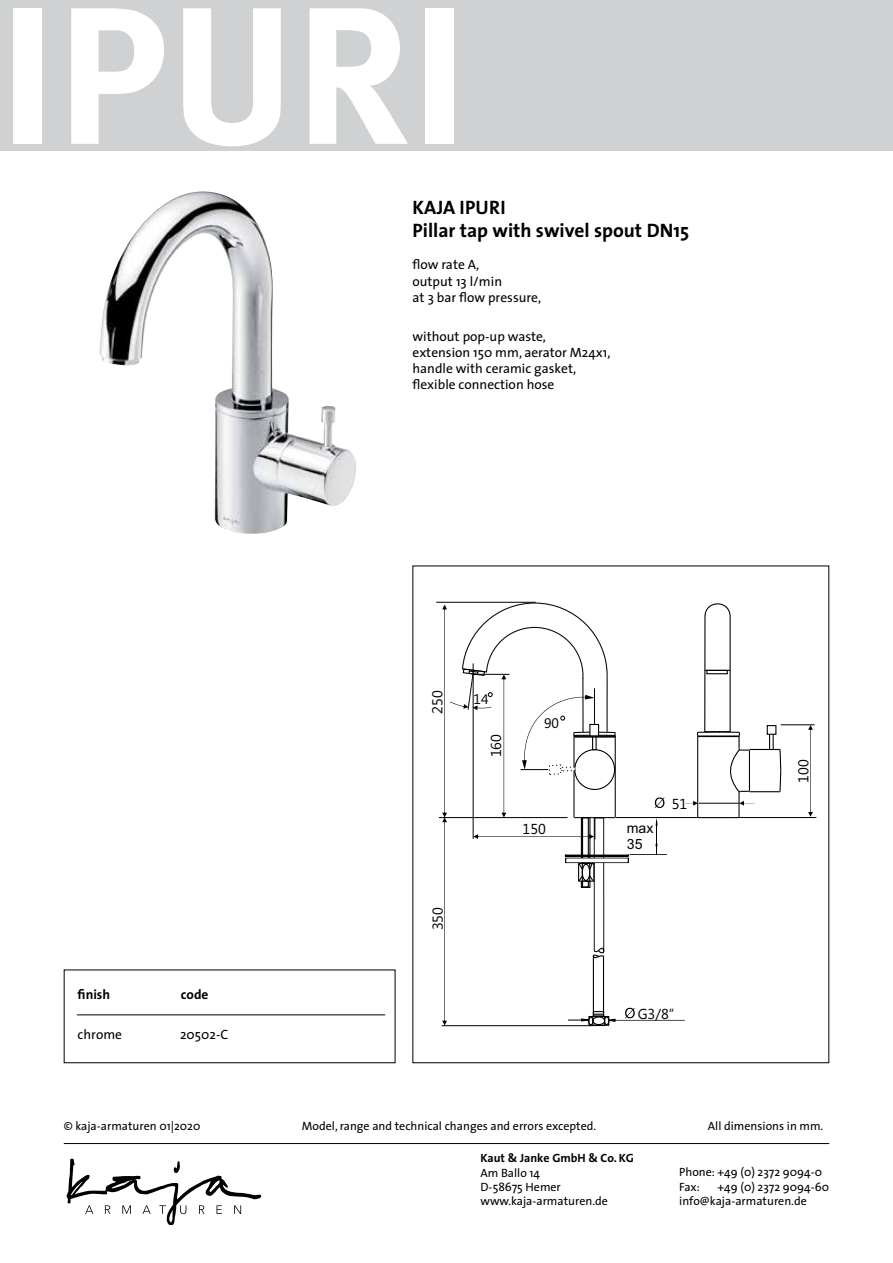
<style>
.page{position:relative;width:893px;height:1263px;background:#fff}
.page>*{position:absolute;margin:0;border:0;box-sizing:border-box;transform-origin:0 0}
.t1{font:700 195px "Meta Pro";color:#fff}
.t2{font:700 19.5px/22.5px "The Sans";color:#000}
.t3{font:14.4px "Ebrima";color:#000}
.t4{font:14.1px/15.9px "Arial";color:#000}
.t5{font:13.95px "Ebrima";color:#000}
.t6{font:13.5px/16.2px "The Sans";color:#000}
.t7{font:700 13.5px "The Sans";color:#000}
.t8{font:12px/14.4px "The Sans";color:#000}
.t9{font:700 12px "The Sans";color:#000}
</style>
<div class="page">
<hr style="left:64px;top:1143px;width:765px;height:1px;background:#000">
<svg style="left:67px;top:1159px;width:194px;height:66px"></svg>
<div style="left:0;top:0;width:893px;height:151px;background:#d0d1d2"></div>
<img style="left:99px;top:191px;width:257px;height:343px">
<hr style="left:616px;top:817px;width:200px;height:1px;background:#000">
<hr style="left:439px;top:817px;width:128px;height:1px;background:#000">
<hr style="left:436px;top:602px;width:100px;height:1px;background:#000">
<svg style="left:655px;top:797px;width:9px;height:11px"></svg>
<svg style="left:625px;top:1008px;width:10px;height:10px"></svg>
<hr style="left:615px;top:1020px;width:70px;height:1px;background:#000">
<hr style="left:656px;top:821px;width:1px;height:33px;background:#000">
<hr style="left:630px;top:854px;width:37px;height:1px;background:#000">
<div style="left:565px;top:854px;width:64px;height:3px;border:1px solid #000"></div>
<hr style="left:698px;top:817px;width:35px;height:1px;background:#070e0c">
<hr style="left:697px;top:737px;width:1px;height:80px;background:#070e0c">
<hr style="left:781px;top:724px;width:34px;height:1px;background:#000">
<svg style="left:685px;top:801px;width:13px;height:5px"></svg>
<hr style="left:699px;top:803px;width:40px;height:1px;background:#000">
<svg style="left:808px;top:725px;width:5px;height:92px"></svg>
<hr style="left:749px;top:791px;width:31px;height:1px;background:#000">
<hr style="left:750px;top:749px;width:30px;height:1px;background:#000">
<hr style="left:738px;top:793px;width:2px;height:24px;background:#070e0c">
<svg style="left:739px;top:801px;width:15px;height:5px"></svg>
<div style="left:767px;top:725px;width:9px;height:10px;border:1px solid #000"></div>
<svg style="left:697px;top:603px;width:53px;height:191px"></svg>
<svg style="left:769px;top:734px;width:13px;height:59px"></svg>
<svg style="left:442px;top:602px;width:174px;height:424px"></svg>
<hr style="left:77px;top:1014px;width:308px;height:1px;background:#000">
<h1 class="t1" style="left:-1px;top:-47px;width:471px">IPURI</h1>
<h2 class="t2" style="left:412px;top:196px;width:278px">KAJA IPURI<br>Pillar tap with swivel spout DN15</h2>
<p class="t6" style="left:412px;top:256px;width:130px">flow rate A,<br>output 13 l/min<br>at 3 bar flow pressure,</p>
<p class="t6" style="left:412px;top:327px;width:199px">without pop-up waste,<br>extension 150 mm, aerator M24x1, handle with ceramic gasket, flexible connection hose</p>
<p class="t7" style="left:78px;top:983px;width:34px">finish</p>
<p class="t7" style="left:181px;top:983px;width:29px">code</p>
<p class="t6" style="left:78px;top:1026px;width:46px">chrome</p>
<p class="t6" style="left:180px;top:1026px;width:50px">20502-C</p>
<p class="t3" style="left:428px;top:714px;width:25px;rotate:-90deg">250</p>
<p class="t3" style="left:429px;top:930px;width:25px;rotate:-90deg">350</p>
<p class="t5" style="left:474px;top:690px;width:16px">14</p>
<p class="t3" style="left:487px;top:757px;width:25px;rotate:-90deg">160</p>
<p class="t5" style="left:544px;top:714px;width:16px">90</p>
<p class="t3" style="left:523px;top:820px;width:25px">150</p>
<p class="t4" style="left:627px;top:822px;width:28px">max<br>35</p>
<p class="t3" style="left:672px;top:794px;width:17px">51</p>
<p class="t3" style="left:638px;top:1004px;width:38px">G3/8”</p>
<p class="t3" style="left:794px;top:782px;width:25px;rotate:-90deg">100</p>
<p class="t8" style="left:64px;top:1118px;width:138px">© kaja-armaturen 01|2020</p>
<p class="t8" style="left:302px;top:1118px;width:296px">Model, range and technical changes and errors excepted.</p>
<p class="t8" style="left:708px;top:1118px;width:117px">All dimensions in mm.</p>
<p class="t8" style="left:679px;top:1165px;width:145px">Phone: +49 (0) 2372 9094-0<br>Fax:</p>
<p class="t9" style="left:480px;top:1148px;width:155px">Kaut &amp; Janke GmbH &amp; Co. KG</p>
<p class="t8" style="left:480px;top:1165px;width:129px">Am Ballo 14<br>D-58675 Hemer www.kaja-armaturen.de</p>
<p class="t8" style="left:679px;top:1179px;width:151px;text-indent:38px">+49 (0) 2372 9094-60 info@kaja-armaturen.de</p>
</div>
